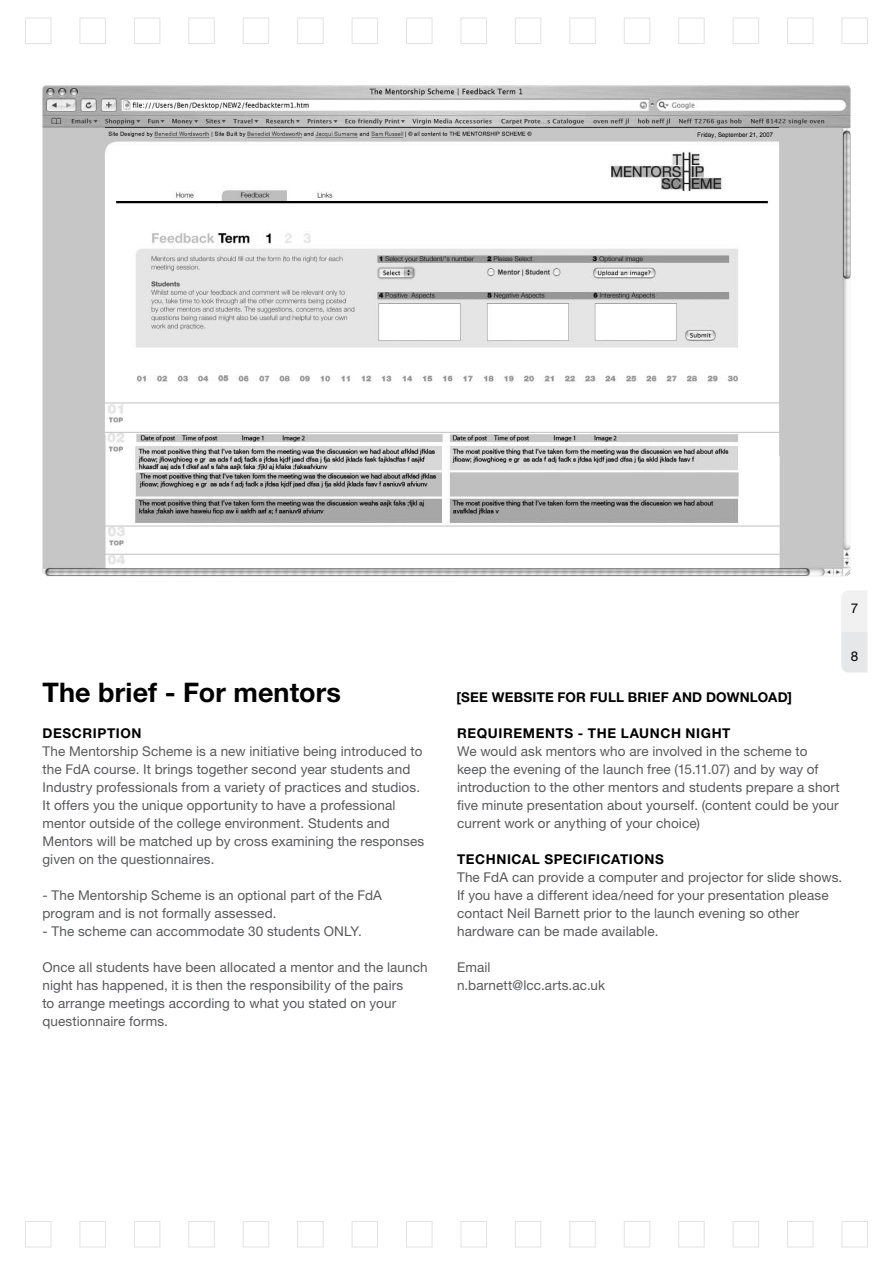
<style>
.page{position:relative;width:893px;height:1263px;background:#fff}
.page>*{position:absolute;margin:0;border:0;box-sizing:border-box;transform-origin:0 0}
.t1{font:700 27px "Helvetica Neue";letter-spacing:.005em;color:#000}
.t2{font:13.5px/18px "Helvetica Neue";letter-spacing:.01em;color:#58595b}
.t3{font:700 13.5px "Helvetica Neue";letter-spacing:.045em;color:#000}
.t4{font:700 13.5px "Helvetica Neue";letter-spacing:.015em;color:#000}
.t5{font:13.5px "Helvetica Neue";color:#000}
</style>
<div class="page">
<div style="left:26px;top:18px;width:25px;height:26px;border:1px solid #e2e3e4"></div>
<div style="left:461px;top:18px;width:25px;height:26px;border:1px solid #e2e3e4"></div>
<div style="left:243px;top:18px;width:26px;height:26px;border:1px solid #e2e3e4"></div>
<div style="left:679px;top:18px;width:25px;height:26px;border:1px solid #e2e3e4"></div>
<div style="left:134px;top:18px;width:26px;height:26px;border:1px solid #e2e3e4"></div>
<div style="left:570px;top:18px;width:25px;height:26px;border:1px solid #e2e3e4"></div>
<div style="left:352px;top:18px;width:26px;height:26px;border:1px solid #e2e3e4"></div>
<div style="left:787px;top:18px;width:26px;height:26px;border:1px solid #e2e3e4"></div>
<div style="left:80px;top:18px;width:25px;height:26px;border:1px solid #e2e3e4"></div>
<div style="left:515px;top:18px;width:26px;height:26px;border:1px solid #e2e3e4"></div>
<div style="left:298px;top:18px;width:25px;height:26px;border:1px solid #e2e3e4"></div>
<div style="left:733px;top:18px;width:26px;height:26px;border:1px solid #e2e3e4"></div>
<div style="left:189px;top:18px;width:25px;height:26px;border:1px solid #e2e3e4"></div>
<div style="left:624px;top:18px;width:26px;height:26px;border:1px solid #e2e3e4"></div>
<div style="left:406px;top:18px;width:26px;height:26px;border:1px solid #e2e3e4"></div>
<div style="left:842px;top:18px;width:25px;height:26px;border:1px solid #e2e3e4"></div>
<div style="left:26px;top:1221px;width:25px;height:26px;border:1px solid #e2e3e4"></div>
<div style="left:461px;top:1221px;width:25px;height:26px;border:1px solid #e2e3e4"></div>
<div style="left:243px;top:1221px;width:26px;height:26px;border:1px solid #e2e3e4"></div>
<div style="left:679px;top:1221px;width:25px;height:26px;border:1px solid #e2e3e4"></div>
<div style="left:134px;top:1221px;width:26px;height:26px;border:1px solid #e2e3e4"></div>
<div style="left:570px;top:1221px;width:25px;height:26px;border:1px solid #e2e3e4"></div>
<div style="left:352px;top:1221px;width:26px;height:26px;border:1px solid #e2e3e4"></div>
<div style="left:787px;top:1221px;width:26px;height:26px;border:1px solid #e2e3e4"></div>
<div style="left:80px;top:1221px;width:25px;height:26px;border:1px solid #e2e3e4"></div>
<div style="left:515px;top:1221px;width:26px;height:26px;border:1px solid #e2e3e4"></div>
<div style="left:298px;top:1221px;width:25px;height:26px;border:1px solid #e2e3e4"></div>
<div style="left:733px;top:1221px;width:26px;height:26px;border:1px solid #e2e3e4"></div>
<div style="left:189px;top:1221px;width:25px;height:26px;border:1px solid #e2e3e4"></div>
<div style="left:624px;top:1221px;width:26px;height:26px;border:1px solid #e2e3e4"></div>
<div style="left:406px;top:1221px;width:26px;height:26px;border:1px solid #e2e3e4"></div>
<div style="left:842px;top:1221px;width:25px;height:26px;border:1px solid #e2e3e4"></div>
<svg style="left:841px;top:591px;width:26px;height:81px"></svg>
<img style="left:43px;top:85px;width:807px;height:491px">
<h1 class="t1" style="left:43px;top:676px;width:300px">THE BRIEF - FOR MENTORS</h1>
<p class="t4" style="left:457px;top:689px;width:337px">[SEE WEBSITE FOR FULL BRIEF AND DOWNLOAD]</p>
<p class="t3" style="left:42px;top:725px;width:101px">DESCRIPTION</p>
<p class="t2" style="left:42px;top:742px;width:383px">The Mentorship Scheme is a new initiative being introduced to the FdA course. It brings together second year students and<br>I ndustry professionals from a variety of practices and studios.<br>It offers you the unique opportunity to have a professional mentor outside of the college environment. Students and Mentors will be matched up by cross examining the responses given on the questionnaires.</p>
<p class="t2" style="left:42px;top:886px;width:341px">- The Mentorship Scheme is an optional part of the FdA program and is not formally assessed.</p>
<p class="t2" style="left:42px;top:922px;width:321px">- The scheme can accommodate 30 students ON LY.</p>
<p class="t2" style="left:42px;top:958px;width:387px">Once all students have been allocated a mentor and the launch night has happened, it is then the responsibility of the pairs<br>to arrange meetings according to what you stated on your questionnaire forms.</p>
<p class="t3" style="left:457px;top:725px;width:275px">REQUIREMENTS - THE LAUNCH NIGHT</p>
<p class="t2" style="left:457px;top:742px;width:384px">We would ask mentors who are involved in the scheme to keep the evening of the launch free (15.11.07) and by way of introduction to the other mentors and students prepare a short five minute presentation about yourself. (content could be your current work or anything of your choice)</p>
<p class="t3" style="left:457px;top:851px;width:59px">TECHNICA</p>
<p class="t3" style="left:532px;top:851px;width:50px">L SPECIFICA</p>
<p class="t3" style="left:620px;top:851px;width:44px">TIONS</p>
<p class="t2" style="left:457px;top:868px;width:387px">The FdA can provide a computer and projector for slide shows.<br>If you have a different idea/need for your presentation please contact Neil Barnett prior to the launch evening so other hardware can be made available.</p>
<p class="t2" style="left:457px;top:958px;width:150px">Email n.barnett@lcc.arts.ac.uk</p>
<p class="t5" style="left:851px;top:600px;width:9px">7</p>
<p class="t5" style="left:851px;top:648px;width:9px">8</p>
</div>
